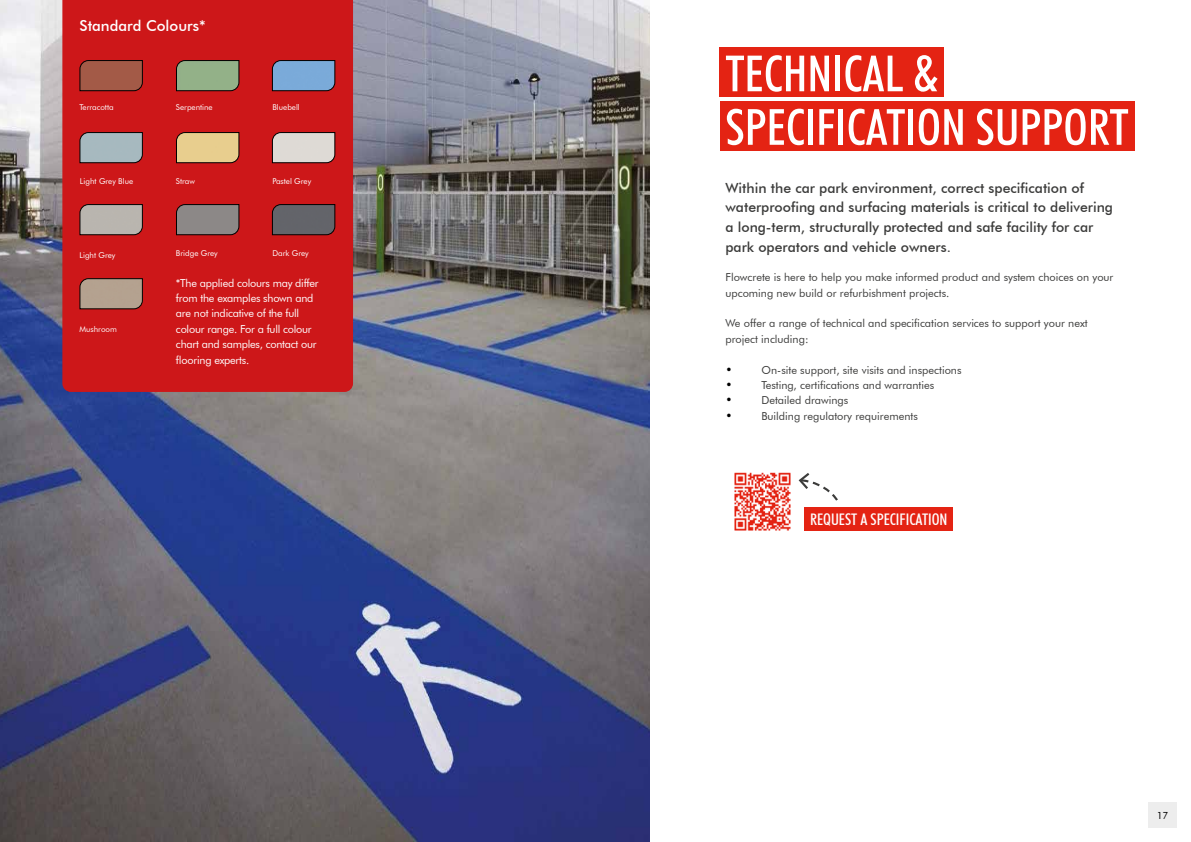
<style>
.page{position:relative;width:1191px;height:842px;background:#fff}
.page>*{position:absolute;margin:0;border:0;box-sizing:border-box;transform-origin:0 0}
.t1{font:500 condensed 50px/53.5px "Futura BT";color:#fff}
.t2{font:500 condensed 16px "Futura BT";color:#fff}
.t3{font:500 15px "Futura BT";color:#fff}
.t4{font:500 14px/19.6px "Futura BT";color:#3c3c3b}
.t5{font:12px "Futura BT";color:#000}
.t6{font:11px/15.4px "Futura BT";color:#3c3c3b}
.t7{font:11px/15.4px "Futura BT";letter-spacing:-.02em;color:#fff}
.t8{font:10px "Futura BT";color:#000}
.t9{font:8px "Futura BT";color:#fff}
</style>
<div class="page">
<div style="left:1148px;top:802px;width:28px;height:26px;background:#ededed"></div>
<img style="left:0;top:0;width:649px;height:842px">
<div style="left:720px;top:48px;width:224px;height:49px;background:#e42313"></div>
<div style="left:720px;top:101px;width:414px;height:49px;background:#e42313"></div>
<div style="left:804px;top:507px;width:149px;height:24px;background:#e42313"></div>
<svg style="left:798px;top:473px;width:40px;height:28px"></svg>
<img style="left:734px;top:472px;width:57px;height:59px">
<div style="left:62px;top:0;width:291px;height:392px;background:#cd1719"></div>
<svg style="left:79px;top:60px;width:64px;height:31px;background:#96503f"></svg>
<svg style="left:176px;top:60px;width:63px;height:31px;background:#889f7b"></svg>
<svg style="left:272px;top:60px;width:63px;height:31px;background:#7299c3"></svg>
<svg style="left:79px;top:132px;width:64px;height:31px;background:#99a4aa"></svg>
<svg style="left:176px;top:132px;width:63px;height:31px;background:#d5ba80"></svg>
<svg style="left:272px;top:132px;width:63px;height:31px;background:#cbc4c0"></svg>
<svg style="left:79px;top:204px;width:64px;height:31px;background:#aaa19b"></svg>
<svg style="left:176px;top:204px;width:63px;height:31px;background:#827b7a"></svg>
<svg style="left:272px;top:204px;width:63px;height:31px;background:#5d5a5f"></svg>
<svg style="left:79px;top:278px;width:64px;height:31px;background:#a69080"></svg>
<h3 class="t3" style="left:79px;top:17px;width:128px">Standard Colours*</h3>
<p class="t9" style="left:79px;top:102px;width:36px">Terracotta</p>
<p class="t9" style="left:176px;top:102px;width:38px">Serpentine</p>
<p class="t9" style="left:272px;top:102px;width:29px">Bluebell</p>
<p class="t9" style="left:80px;top:176px;width:55px">Light Grey Blue</p>
<p class="t9" style="left:176px;top:176px;width:21px">Straw</p>
<p class="t9" style="left:272px;top:176px;width:40px">Pastel Grey</p>
<p class="t9" style="left:79px;top:250px;width:37px">Light Grey</p>
<p class="t9" style="left:79px;top:324px;width:39px">Mushroom</p>
<p class="t9" style="left:176px;top:248px;width:43px">Bridge Grey</p>
<p class="t9" style="left:272px;top:248px;width:38px">Dark Grey</p>
<p class="t7" style="left:176px;top:275px;width:144px">*The applied colours may differ from the examples shown and are not indicative of the full colour range. For a full colour chart and samples, contact our flooring experts.</p>
<h1 class="t1" style="left:725px;top:46px;width:405px">TECHNICAL &amp;<br>SPECIFICATION SUPPORT</h1>
<p class="t4" style="left:725px;top:178px;width:389px">Within the car park environment, correct specification of waterproofing and surfacing materials is critical to delivering a long-term, structurally protected and safe facility for car park operators and vehicle owners.</p>
<p class="t6" style="left:725px;top:270px;width:389px">Flowcrete is here to help you make informed product and system choices on your upcoming new build or refurbishment projects.</p>
<p class="t6" style="left:725px;top:316px;width:364px">We offer a range of technical and specification services to support your next project including:</p>
<p class="t5" style="left:725px;top:362px;width:9px">•</p>
<p class="t6" style="left:761px;top:362px;width:202px">On-site support, site visits and inspections</p>
<p class="t5" style="left:725px;top:377px;width:9px">•</p>
<p class="t6" style="left:761px;top:377px;width:174px">Testing, certifications and warranties</p>
<p class="t5" style="left:725px;top:393px;width:9px">•</p>
<p class="t6" style="left:761px;top:393px;width:88px">Detailed drawings</p>
<p class="t5" style="left:725px;top:408px;width:9px">•</p>
<p class="t6" style="left:761px;top:408px;width:158px">Building regulatory requirements</p>
<h2 class="t2" style="left:810px;top:509px;width:139px">REQUEST A SPECIFICATION</h2>
<p class="t8" style="left:1157px;top:809px;width:13px">17</p>
</div>
